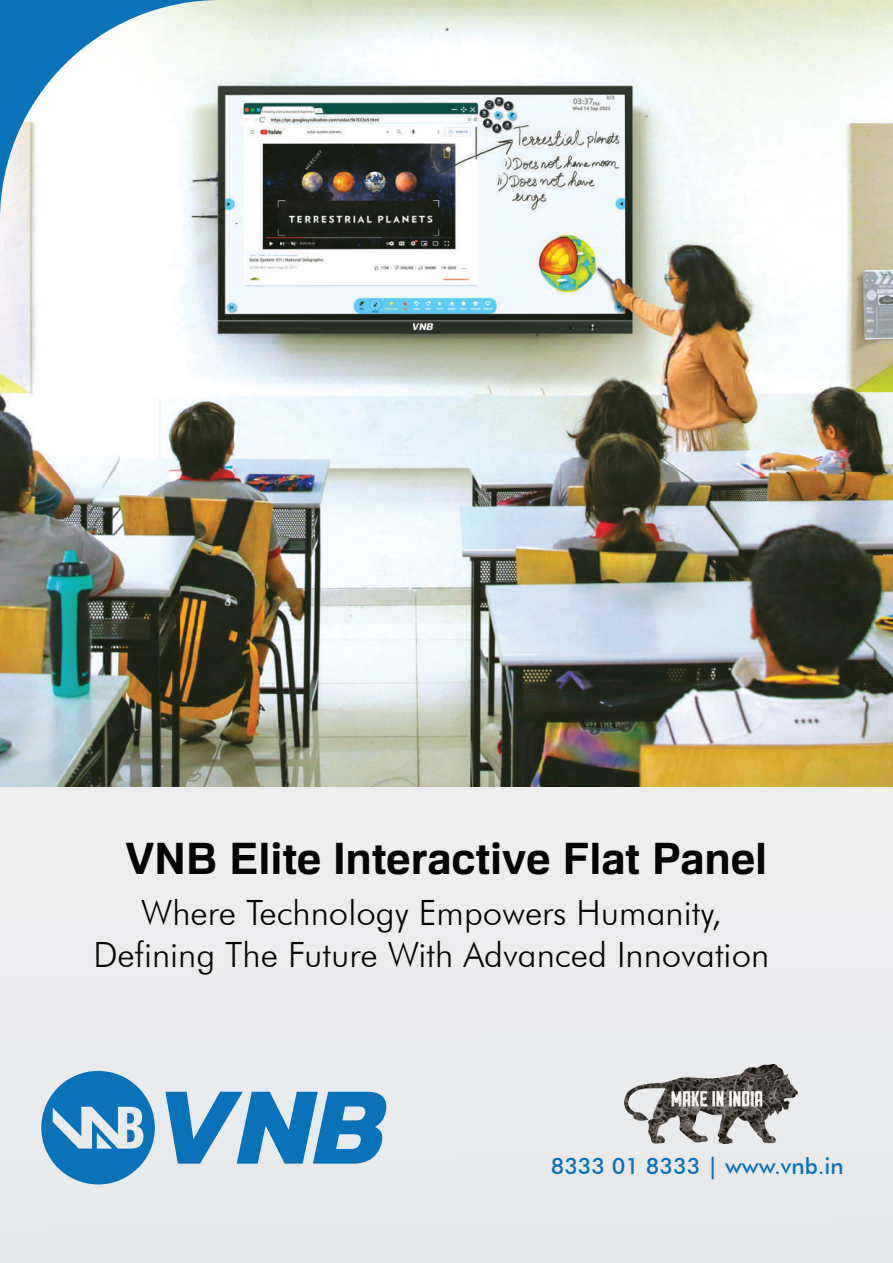
<style>
.page{position:relative;width:893px;height:1263px;background:#ebebed}
.page>*{position:absolute;margin:0;border:0;box-sizing:border-box;transform-origin:0 0}
.t1{font:700 43.5px "Familiar Pro";color:#040503}
.t2{font:300 34.8px/41.8px "Futura BT";color:#040503;text-align:center}
.t3{font:500 22.5px "Futura BT";color:#0872ba}
</style>
<div class="page">
<img style="left:0;top:0;width:893px;height:787px">
<svg style="left:41px;top:1071px;width:114px;height:113px"></svg>
<svg style="left:165px;top:1092px;width:221px;height:71px"></svg>
<svg style="left:0;top:0;width:220px;height:220px;fill:#fbfdfb"></svg>
<div style="left:224px;top:89px;width:39px;height:5px;background:#363e36"></div>
<img style="left:625px;top:1064px;width:172px;height:79px">
<p class="t1" style="left:126px;top:832px;width:643px">VNB Elite Interactive Flat Panel</p>
<p class="t2" style="left:93px;top:892px;width:677px">Where Technology Empowers Humanity,<br>Defining The Future With Advanced Innovation</p>
<p class="t3" style="left:551px;top:1152px;width:294px">8333 01 8333 | www.vnb.in</p>
</div>
